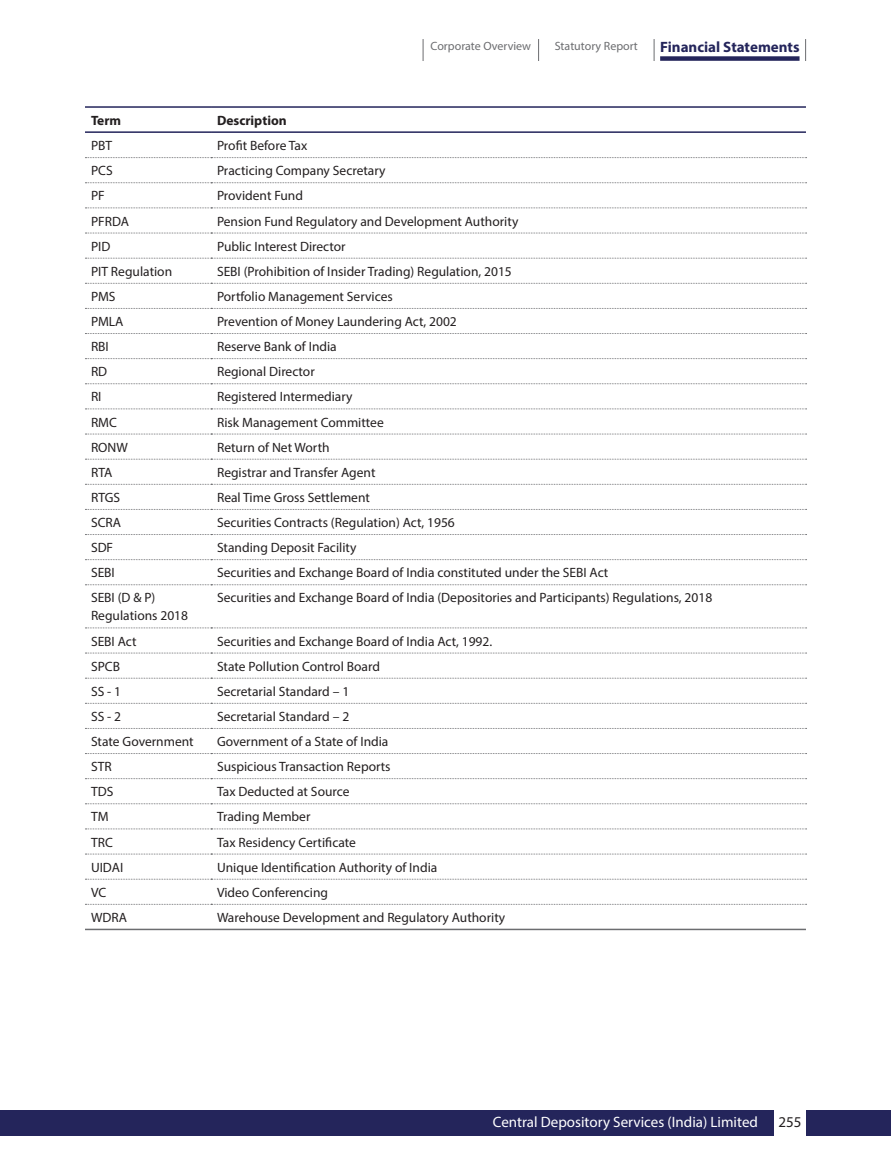
<style>
.page{position:relative;width:891px;height:1161px;background:#fff}
.page>*{position:absolute;margin:0;border:0;box-sizing:border-box;transform-origin:0 0}
.t1{font:15px "Myriad Pro";color:#fff}
.t2{font:700 15px "Myriad Pro";color:#24255b}
.t3{font:15px "Myriad Pro";color:#231f20}
.t4{font:13.5px/18px "Myriad Pro";color:#231f20}
.t5{font:700 13.5px "Myriad Pro";color:#231f20}
.t6{font:12px "Myriad Pro";color:#6c6d70}
</style>
<div class="page">
<svg style="left:423px;top:39px;width:1px;height:22px"></svg>
<svg style="left:538px;top:39px;width:1px;height:22px"></svg>
<svg style="left:654px;top:39px;width:1px;height:22px"></svg>
<svg style="left:805px;top:39px;width:1px;height:22px"></svg>
<div style="left:660px;top:56px;width:139px;height:5px;background:#24255b"></div>
<div style="left:0;top:1111px;width:891px;height:25px;background:#24255b"></div>
<div style="left:774px;top:1110px;width:32px;height:51px;background:#fff"></div>
<svg style="left:85px;top:157px;width:722px;height:1px"></svg>
<svg style="left:85px;top:182px;width:722px;height:1px"></svg>
<svg style="left:85px;top:208px;width:722px;height:1px"></svg>
<svg style="left:85px;top:233px;width:722px;height:1px"></svg>
<svg style="left:85px;top:258px;width:722px;height:1px"></svg>
<svg style="left:85px;top:283px;width:722px;height:1px"></svg>
<svg style="left:85px;top:308px;width:722px;height:1px"></svg>
<svg style="left:85px;top:333px;width:722px;height:1px"></svg>
<svg style="left:85px;top:358px;width:722px;height:1px"></svg>
<svg style="left:85px;top:383px;width:722px;height:1px"></svg>
<svg style="left:85px;top:409px;width:722px;height:1px"></svg>
<svg style="left:85px;top:434px;width:722px;height:1px"></svg>
<svg style="left:85px;top:459px;width:722px;height:1px"></svg>
<svg style="left:85px;top:484px;width:722px;height:1px"></svg>
<svg style="left:85px;top:509px;width:722px;height:1px"></svg>
<svg style="left:85px;top:534px;width:722px;height:1px"></svg>
<svg style="left:85px;top:559px;width:722px;height:1px"></svg>
<svg style="left:85px;top:584px;width:722px;height:1px"></svg>
<svg style="left:85px;top:628px;width:722px;height:1px"></svg>
<svg style="left:85px;top:653px;width:722px;height:1px"></svg>
<svg style="left:85px;top:678px;width:722px;height:1px"></svg>
<svg style="left:85px;top:703px;width:722px;height:1px"></svg>
<svg style="left:85px;top:728px;width:722px;height:1px"></svg>
<svg style="left:85px;top:753px;width:722px;height:1px"></svg>
<svg style="left:85px;top:778px;width:722px;height:1px"></svg>
<svg style="left:85px;top:803px;width:722px;height:1px"></svg>
<svg style="left:85px;top:829px;width:722px;height:1px"></svg>
<svg style="left:85px;top:854px;width:722px;height:1px"></svg>
<svg style="left:85px;top:879px;width:722px;height:1px"></svg>
<svg style="left:85px;top:904px;width:722px;height:1px"></svg>
<hr style="left:85px;top:106px;width:126px;height:2px;background:#24255b">
<hr style="left:211px;top:106px;width:595px;height:2px;background:#24255b">
<hr style="left:85px;top:131px;width:126px;height:2px;background:#24255b">
<hr style="left:211px;top:131px;width:595px;height:2px;background:#24255b">
<hr style="left:85px;top:929px;width:126px;height:1px;background:#6c6d70">
<hr style="left:211px;top:929px;width:595px;height:1px;background:#6c6d70">
<p class="t6" style="left:431px;top:38px;width:102px">Corporate Overview</p>
<p class="t6" style="left:555px;top:38px;width:85px">Statutory Report</p>
<p class="t2" style="left:660px;top:37px;width:141px">Financial Statements</p>
<p class="t5" style="left:91px;top:111px;width:32px">Term</p>
<p class="t5" style="left:217px;top:111px;width:71px">Description</p>
<p class="t4" style="left:91px;top:136px;width:23px">PBT</p>
<p class="t4" style="left:217px;top:136px;width:92px">Profit Before Tax</p>
<p class="t4" style="left:91px;top:162px;width:23px">PCS</p>
<p class="t4" style="left:217px;top:162px;width:170px">Practicing Company Secretary</p>
<p class="t4" style="left:91px;top:187px;width:15px">PF</p>
<p class="t4" style="left:217px;top:187px;width:88px">Provident Fund</p>
<p class="t4" style="left:91px;top:212px;width:40px">PFRDA</p>
<p class="t4" style="left:217px;top:212px;width:303px">Pension Fund Regulatory and Development Authority</p>
<p class="t4" style="left:91px;top:237px;width:21px">PID</p>
<p class="t4" style="left:217px;top:237px;width:130px">Public Interest Director</p>
<p class="t4" style="left:91px;top:262px;width:83px">PIT Regulation</p>
<p class="t4" style="left:217px;top:262px;width:296px">SEBI (Prohibition of Insider Trading) Regulation, 2015</p>
<p class="t4" style="left:91px;top:287px;width:26px">PMS</p>
<p class="t4" style="left:217px;top:287px;width:177px">Portfolio Management Services</p>
<p class="t4" style="left:91px;top:312px;width:34px">PMLA</p>
<p class="t4" style="left:217px;top:312px;width:241px">Prevention of Money Laundering Act, 2002</p>
<p class="t4" style="left:91px;top:337px;width:19px">RBI</p>
<p class="t4" style="left:217px;top:337px;width:121px">Reserve Bank of India</p>
<p class="t4" style="left:91px;top:363px;width:18px">RD</p>
<p class="t4" style="left:217px;top:363px;width:99px">Regional Director</p>
<p class="t4" style="left:91px;top:388px;width:12px">RI</p>
<p class="t4" style="left:217px;top:388px;width:137px">Registered Intermediary</p>
<p class="t4" style="left:91px;top:413px;width:27px">RMC</p>
<p class="t4" style="left:217px;top:413px;width:168px">Risk Management Committee</p>
<p class="t4" style="left:91px;top:438px;width:38px">RONW</p>
<p class="t4" style="left:217px;top:438px;width:114px">Return of Net Worth</p>
<p class="t4" style="left:91px;top:463px;width:23px">RTA</p>
<p class="t4" style="left:217px;top:463px;width:160px">Registrar and Transfer Agent</p>
<p class="t4" style="left:91px;top:488px;width:31px">RTGS</p>
<p class="t4" style="left:217px;top:488px;width:154px">Real Time Gross Settlement</p>
<p class="t4" style="left:91px;top:513px;width:32px">SCRA</p>
<p class="t4" style="left:217px;top:513px;width:239px">Securities Contracts (Regulation) Act, 1956</p>
<p class="t4" style="left:91px;top:538px;width:24px">SDF</p>
<p class="t4" style="left:217px;top:538px;width:141px">Standing Deposit Facility</p>
<p class="t4" style="left:91px;top:564px;width:25px">SEBI</p>
<p class="t4" style="left:217px;top:564px;width:393px">Securities and Exchange Board of India constituted under the SEBI Act</p>
<p class="t4" style="left:91px;top:589px;width:99px">SEBI (D &amp; P)<br>Regulations 2018</p>
<p class="t4" style="left:217px;top:589px;width:497px">Securities and Exchange Board of India (Depositories and Participants) Regulations, 2018</p>
<p class="t4" style="left:91px;top:632px;width:47px">SEBI Act</p>
<p class="t4" style="left:217px;top:632px;width:277px">Securities and Exchange Board of India Act, 1992.</p>
<p class="t4" style="left:91px;top:657px;width:30px">SPCB</p>
<p class="t4" style="left:217px;top:657px;width:164px">State Pollution Control Board</p>
<p class="t4" style="left:91px;top:682px;width:32px">SS - 1</p>
<p class="t4" style="left:217px;top:682px;width:134px">Secretarial Standard – 1</p>
<p class="t4" style="left:91px;top:707px;width:32px">SS - 2</p>
<p class="t4" style="left:217px;top:707px;width:134px">Secretarial Standard – 2</p>
<p class="t4" style="left:91px;top:732px;width:104px">State Government</p>
<p class="t4" style="left:217px;top:732px;width:173px">Government of a State of India</p>
<p class="t4" style="left:91px;top:757px;width:22px">STR</p>
<p class="t4" style="left:217px;top:757px;width:175px">Suspicious Transaction Reports</p>
<p class="t4" style="left:91px;top:783px;width:24px">TDS</p>
<p class="t4" style="left:217px;top:783px;width:134px">Tax Deducted at Source</p>
<p class="t4" style="left:91px;top:808px;width:19px">TM</p>
<p class="t4" style="left:217px;top:808px;width:95px">Trading Member</p>
<p class="t4" style="left:91px;top:833px;width:23px">TRC</p>
<p class="t4" style="left:217px;top:833px;width:140px">Tax Residency Certificate</p>
<p class="t4" style="left:91px;top:858px;width:34px">UIDAI</p>
<p class="t4" style="left:217px;top:858px;width:222px">Unique Identification Authority of India</p>
<p class="t4" style="left:91px;top:883px;width:17px">VC</p>
<p class="t4" style="left:217px;top:883px;width:113px">Video Conferencing</p>
<p class="t4" style="left:91px;top:908px;width:38px">WDRA</p>
<p class="t4" style="left:217px;top:908px;width:290px">Warehouse Development and Regulatory Authority</p>
<p class="t1" style="left:493px;top:1113px;width:267px">Central Depository Services (India) Limited</p>
<p class="t3" style="left:778px;top:1113px;width:25px">255</p>
</div>
